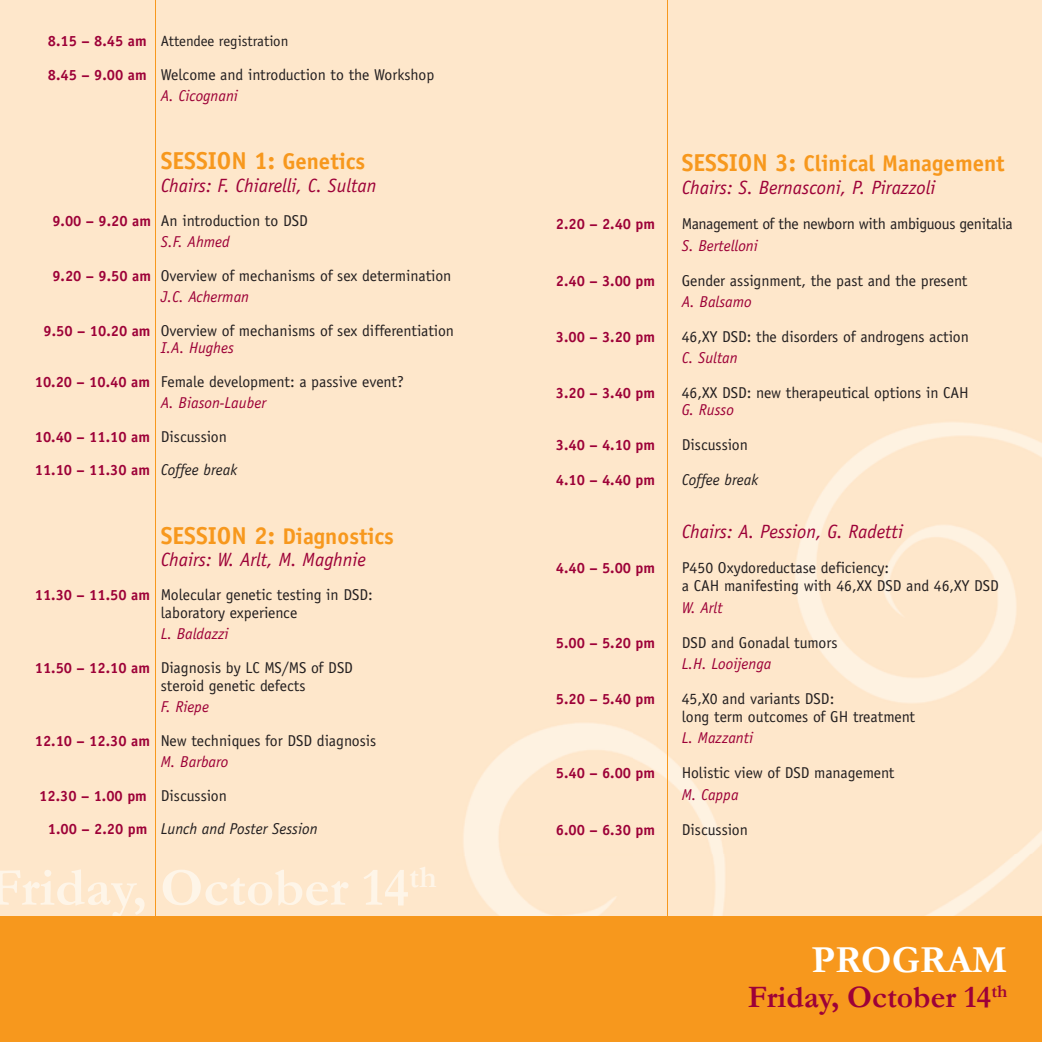
<style>
.page{position:relative;width:1042px;height:1042px;background:#fee7cb}
.page>*{position:absolute;margin:0;border:0;box-sizing:border-box;transform-origin:0 0}
.t1{font:700 54.43px "Garamond";color:#fef5e8}
.t2{font:700 38.5px "Garamond";color:#fff}
.t3{font:700 31.5px "Garamond";color:#9d0138}
.t4{font:700 24.5px "Officina Sans Std";color:#f7981d}
.t5{font:700 22.75px "Officina Sans Std";color:#f7981d}
.t6{font:italic 19.25px "Officina Sans Std";color:#9d0138}
.t7{font:15.75px/21px "Officina Sans Std";color:#231f20}
.t8{font:italic 15.75px "Officina Sans Std";color:#9d0138}
.t9{font:15.75px "Officina Sans Std";letter-spacing:-.02em;color:#231f20}
.t10{font:italic 15.75px "Officina Sans Std";color:#231f20}
.t11{font:700 14.88px "Officina Sans Std";color:#9d0138}
.t12{font:14.88px "Officina Sans Std";color:#231f20}
.s1{font-weight:700;color:#9d0138}
.s2{font-weight:700;font-size:14.88px;color:#9d0138}
.s3{font-style:italic;color:#9d0138}
.s4{font-size:22.75px}
.s5{font-weight:400;font-size:15.75px;color:#231f20}
.s6{font-weight:400;font-style:italic;font-size:15.75px;color:#231f20}
.s7{font-size:24.5px}
.s8{font-weight:700;font-style:normal;font-size:14.88px;color:#9d0138}
</style>
<div class="page">
<img style="left:463px;top:422px;width:579px;height:494px">
<hr style="left:155px;top:0;width:1px;height:986px;background:#f7981d">
<hr style="left:667px;top:0;width:1px;height:979px;background:#f7981d">
<div style="left:0;top:916px;width:1042px;height:126px;background:#f7981d"></div>
<p class="t12" style="left:48px;top:32px;width:242px"><span class="s1">8.15 – 8.45 am</span> Attendee registration</p>
<p class="t7" style="left:161px;top:64px;width:275px;text-indent:-113px"><span class="s2">8.45 – 9.00 am</span> Welcome and introduction to the Workshop<br><span class="s3">A. Cicognani</span></p>
<h3 class="t4" style="left:161px;top:145px;width:206px">SESSION 1: <span class="s4">Genetics</span></h3>
<p class="t6" style="left:161px;top:174px;width:217px">Chairs: F. Chiarelli, C. Sultan</p>
<p class="t7" style="left:161px;top:210px;width:149px;text-indent:-108px"><span class="s2">9.00 – 9.20 am</span> An introduction to DSD<br><span class="s3">S.F. Ahmed</span></p>
<p class="t7" style="left:161px;top:265px;width:292px;text-indent:-108px"><span class="s2">9.20 – 9.50 am</span> Overview of mechanisms of sex determination<br><span class="s3">J.C. Acherman</span></p>
<p class="t7" style="left:161px;top:322px;width:295px;line-height:16.6px;text-indent:-117px"><span class="s2">9.50 – 10.20 am</span> Overview of mechanisms of sex differentiation<br><span class="s3">I.A. Hughes</span></p>
<p class="t7" style="left:161px;top:371px;width:244px;text-indent:-126px"><span class="s2">10.20 – 10.40 am</span> Female development: a passive event?<br><span class="s3">A. Biason-Lauber</span></p>
<p class="t11" style="left:35px;top:428px;width:194px">10.40 – 11.10 am <span class="s5">Discussion</span></p>
<p class="t11" style="left:35px;top:461px;width:204px">11.10 – 11.30 am <span class="s6">Coffee break</span></p>
<h3 class="t5" style="left:161px;top:521px;width:235px"><span class="s7">SESSION 2:</span> Diagnostics</h3>
<p class="t6" style="left:161px;top:548px;width:207px">Chairs: W. Arlt, M. Maghnie</p>
<p class="t7" style="left:161px;top:586px;width:214px;line-height:17.5px;text-indent:-126px"><span class="s2">11.30 – 11.50 am</span> Molecular genetic testing in DSD: laboratory experience</p>
<p class="t7" style="left:35px;top:616px;width:320px;line-height:34.1px;text-align:center"><span class="s3">L. Baldazzi<br></span><span class="s2">11.50 – 12.10 am</span> Diagnosis by LC MS/MS of DSD</p>
<p class="t7" style="left:161px;top:675px;width:146px">steroid genetic defects</p>
<p class="t7" style="left:35px;top:689px;width:343px;line-height:34.1px;text-indent:126px"><span class="s3">F. Riepe<br></span><span class="s2">12.10 – 12.30 am</span> New techniques for DSD diagnosis</p>
<p class="t8" style="left:161px;top:752px;width:69px">M. Barbaro</p>
<p class="t11" style="left:39px;top:786px;width:189px">12.30 – 1.00 pm <span class="s5">Discussion</span></p>
<p class="t10" style="left:48px;top:819px;width:271px"><span class="s8">1.00 – 2.20 pm</span> Lunch and Poster Session</p>
<h1 class="t1" style="left:-11px;top:855px;width:450px">Friday, October 14<sup>th</sup></h1>
<h3 class="t5" style="left:682px;top:149px;width:324px"><span class="s7">SESSION 3:</span> Clinical Management</h3>
<p class="t6" style="left:682px;top:177px;width:255px">Chairs: S. Bernasconi, P. Pirazzoli</p>
<p class="t11" style="left:556px;top:215px;width:101px">2.20 – 2.40 pm</p>
<p class="t9" style="left:682px;top:215px;width:332px">Management of the newborn with ambiguous genitalia</p>
<p class="t8" style="left:682px;top:236px;width:78px">S. Bertelloni</p>
<p class="t11" style="left:556px;top:271px;width:101px">2.40 – 3.00 pm</p>
<p class="t7" style="left:682px;top:270px;width:287px">Gender assignment, the past and the present</p>
<p class="t8" style="left:682px;top:293px;width:71px">A. Balsamo</p>
<p class="t11" style="left:556px;top:328px;width:101px">3.00 – 3.20 pm</p>
<p class="t7" style="left:682px;top:326px;width:289px">46,XY DSD: the disorders of androgens action</p>
<p class="t8" style="left:682px;top:349px;width:57px">C. Sultan</p>
<p class="t11" style="left:556px;top:384px;width:101px">3.20 – 3.40 pm</p>
<p class="t7" style="left:682px;top:383px;width:289px">46,XX DSD: new therapeutical options in CAH</p>
<p class="t8" style="left:682px;top:401px;width:54px">G. Russo</p>
<p class="t11" style="left:556px;top:436px;width:101px">3.40 – 4.10 pm</p>
<p class="t7" style="left:682px;top:435px;width:68px">Discussion</p>
<p class="t11" style="left:556px;top:470px;width:101px">4.10 – 4.40 pm</p>
<p class="t10" style="left:682px;top:470px;width:78px">Coffee break</p>
<p class="t6" style="left:682px;top:520px;width:223px">Chairs: A. Pession, G. Radetti</p>
<p class="t11" style="left:556px;top:559px;width:101px">4.40 – 5.00 pm</p>
<p class="t7" style="left:682px;top:559px;width:319px;line-height:17.8px">P450 Oxydoreductase deficiency:<br>a CAH manifesting with 46,XX DSD and 46,XY DSD</p>
<p class="t8" style="left:682px;top:598px;width:42px">W. Arlt</p>
<p class="t11" style="left:556px;top:633px;width:101px">5.00 – 5.20 pm</p>
<p class="t7" style="left:682px;top:632px;width:157px">DSD and Gonadal tumors</p>
<p class="t8" style="left:682px;top:654px;width:91px">L.H. Looijenga</p>
<p class="t11" style="left:556px;top:689px;width:101px">5.20 – 5.40 pm</p>
<p class="t7" style="left:682px;top:690px;width:235px;line-height:17.8px">45,X0 and variants DSD:<br>long term outcomes of GH treatment</p>
<p class="t8" style="left:682px;top:729px;width:73px">L. Mazzanti</p>
<p class="t11" style="left:556px;top:764px;width:101px">5.40 – 6.00 pm</p>
<p class="t7" style="left:682px;top:762px;width:214px">Holistic view of DSD management</p>
<p class="t8" style="left:682px;top:785px;width:58px">M. Cappa</p>
<p class="t11" style="left:556px;top:820px;width:101px">6.00 – 6.30 pm</p>
<p class="t7" style="left:682px;top:819px;width:68px">Discussion</p>
<h2 class="t2" style="left:811px;top:937px;width:197px">PROGRAM</h2>
<h3 class="t3" style="left:748px;top:978px;width:261px">Friday, October 14<sup>th</sup></h3>
</div>
